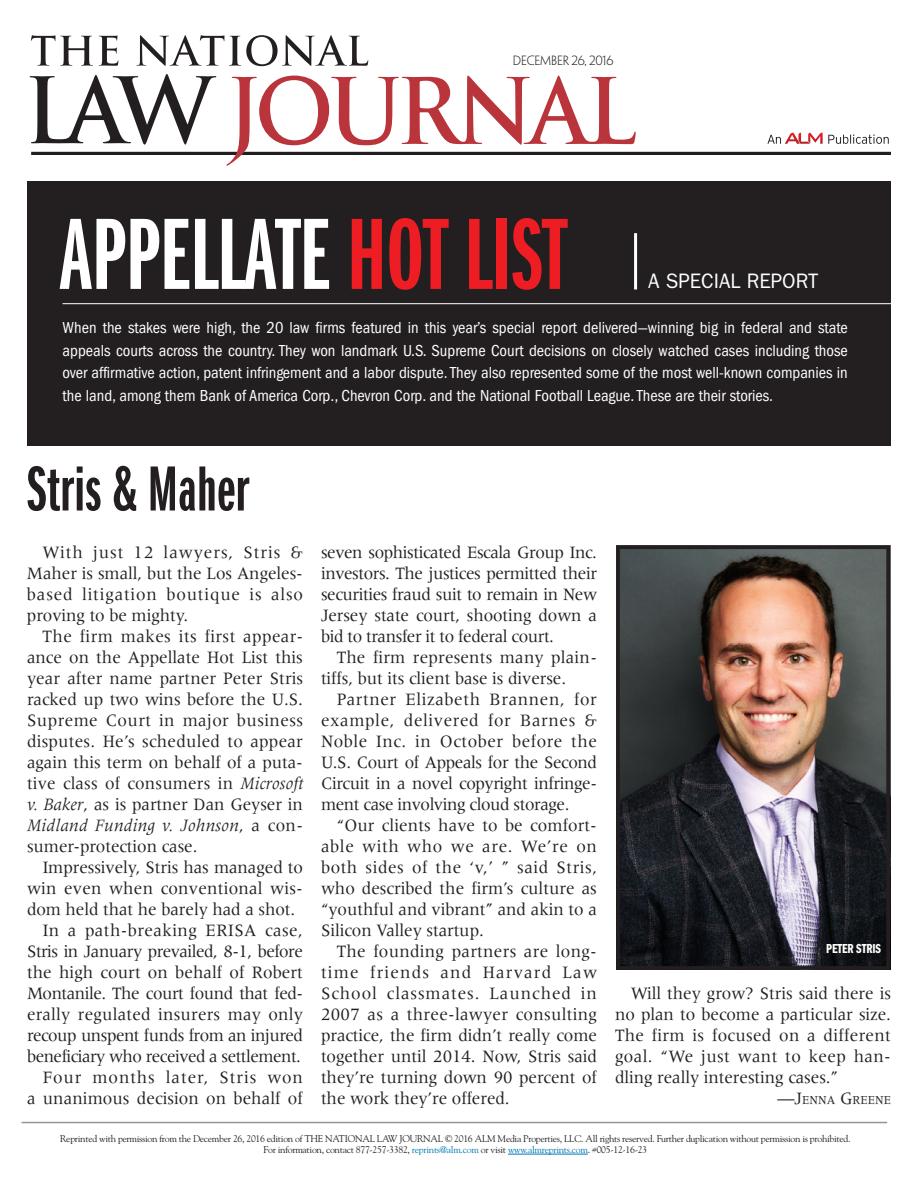
<style>
.page{position:relative;width:918px;height:1188px;background:#fff}
.page>*{position:absolute;margin:0;border:0;box-sizing:border-box;transform-origin:0 0}
.t1{font:105px "ITC Franklin Gothic Std Dm X Cp";color:#fff}
.t2{font:66px "ITC Franklin Gothic Std Dm X Cp";color:#231f20}
.t3{font:21px "ITC Franklin Gothic Std";color:#fff}
.t4{font:18px/21px "Meridien LT Std";letter-spacing:-.005em;color:#231f20;text-align:justify;scale:.95 1}
.t5{font:18px "Meridien LT Std";letter-spacing:-.03em;color:#231f20;scale:.95 1}
.t6{font:18px "Meridien LT Std";letter-spacing:.015em;color:#231f20;scale:.95 1}
.t7{font:18px "Meridien LT Std";letter-spacing:.025em;color:#231f20;scale:.95 1}
.t8{font:18px "Meridien LT Std";letter-spacing:.055em;color:#231f20;scale:.95 1}
.t9{font:condensed 16.5px/22.5px "ITC Franklin Gothic Std";color:#fff;text-align:justify}
.t10{font:13.5px "ITC Franklin Gothic Std Dm Cp";letter-spacing:-.01em;color:#fff}
.t11{font:12.6px "Meridien LT Std";color:#231f20;scale:.95 1}
.t12{font:300 12px "Penumbra Flare Std";letter-spacing:-.01em;color:#231f20}
.t13{font:9.75px/11.2px "Goudy Std";letter-spacing:-.03em;color:#231f20;text-align:center}
.s1{color:#ee1d23}
.s2{font-style:italic}
.s3{font-size:18px}
.s4{color:#0077b3}
</style>
<div class="page">
<hr style="left:31px;top:152px;width:860px;height:3px;background:#231f20">
<svg style="left:227px;top:76px;width:409px;height:90px"></svg>
<svg style="left:31px;top:35px;width:337px;height:31px"></svg>
<svg style="left:30px;top:74px;width:186px;height:71px"></svg>
<div style="left:27px;top:181px;width:864px;height:265px;background:#231f20"></div>
<svg style="left:767px;top:133px;width:122px;height:11px"></svg>
<hr style="left:634px;top:233px;width:3px;height:56px;background:#fff">
<hr style="left:63px;top:303px;width:855px;height:1px;background:#fff">
<img style="left:621px;top:550px;width:264px;height:415px">
<div style="left:616px;top:545px;width:274px;height:425px;border:4px solid #231f20"></div>
<hr style="left:508px;top:1154px;width:80px;height:1px;background:#0077b3">
<hr style="left:22px;top:1122px;width:865px;height:1px;background:#939598">
<p class="t12" style="left:513px;top:53px;width:102px">DECEMBER 26, 2016</p>
<h1 class="t1" style="left:60px;top:198px;width:508px">APPELLATE <span class="s1">HOT LIST</span></h1>
<p class="t9" style="left:63px;top:316px;width:787px">When the stakes were high, the 20 law firms featured in this year’s special report delivered—winning big in federal and state appeals courts across the country. They won landmark U.S. Supreme Court decisions on closely watched cases including those over affirmative action, patent infringement and a labor dispute. They also represented some of the most well-known companies in the land, among them Bank of America Corp., Chevron Corp. and the National Football League. These are their stories.</p>
<p class="t3" style="left:648px;top:269px;width:172px">A SPECIAL REPORT</p>
<h2 class="t2" style="left:27px;top:453px;width:224px">STRIS &amp; MAHER</h2>
<p class="t4" style="left:27px;top:542px;width:292px;text-indent:16px">With just 12 lawyers, Stris &amp; Maher is small, but the Los Angeles&shy;based litigation boutique is also proving to be mighty.</p>
<p class="t4" style="left:27px;top:626px;width:292px;text-indent:16px">The firm makes its first appear&shy;ance on the Appellate Hot List this year after name partner Peter Stris racked up two wins before the U.S.<br>Supreme Court in major business disputes. He’s scheduled to appear again this term on behalf of a puta&shy;tive class of consumers in <span class="s2">Microsoft v. Baker</span>, as is partner Dan Geyser in <span class="s2">Midland Funding v. Johnson</span>, a con&shy;sumer-protection case.</p>
<p class="t4" style="left:43px;top:857px;width:276px">Impressively, Stris has managed to</p>
<p class="t6" style="left:27px;top:878px;width:292px">win even when conventional wis-</p>
<p class="t4" style="left:27px;top:899px;width:284px">dom held that he barely had a shot.</p>
<p class="t7" style="left:43px;top:920px;width:276px">In a path-breaking ERISA case,</p>
<p class="t5" style="left:27px;top:941px;width:292px">Stris in January prevailed, 8-1, before</p>
<p class="t4" style="left:27px;top:962px;width:292px">the high court on behalf of Robert</p>
<p class="t5" style="left:27px;top:984px;width:292px">Montanile. The court found that fed-</p>
<p class="t4" style="left:27px;top:1004px;width:292px">erally regulated insurers may only</p>
<p class="t5" style="left:27px;top:1026px;width:292px">recoup unspent funds from an injured</p>
<p class="t5" style="left:27px;top:1047px;width:290px">beneficiary who received a settlement.</p>
<p class="t8" style="left:43px;top:1068px;width:276px">Four months later, Stris won</p>
<p class="t4" style="left:27px;top:1088px;width:292px">a unanimous decision on behalf of</p>
<p class="t4" style="left:321px;top:542px;width:292px">seven sophisticated Escala Group Inc. investors. The justices permitted their securities fraud suit to remain in New Jersey state court, shooting down a bid to transfer it to federal court.</p>
<p class="t4" style="left:321px;top:647px;width:292px;text-indent:16px">The firm represents many plain&shy;tiffs, but its client base is diverse.</p>
<p class="t4" style="left:321px;top:689px;width:292px;text-indent:16px">Partner Elizabeth Brannen, for example, delivered for Barnes &amp; Noble Inc. in October before the U.S. Court of Appeals for the Second Circuit in a novel copyright infringe&shy;ment case involving cloud storage.</p>
<p class="t4" style="left:321px;top:815px;width:292px;text-indent:16px">“Our clients have to be comfort&shy;able with who we are. We’re on both sides of the ‘v,’ ” said Stris, who described the firm’s culture as “youthful and vibrant” and akin to a Silicon Valley startup.</p>
<p class="t4" style="left:321px;top:941px;width:292px;text-indent:16px">The founding partners are long&shy;time friends and Harvard Law School classmates. Launched in 2007 as a three-lawyer consulting practice, the firm didn’t really come together until 2014. Now, Stris said they’re turning down 90 percent of the work they’re offered.</p>
<p class="t10" style="left:826px;top:941px;width:56px">PETER STRIS</p>
<p class="t4" style="left:615px;top:983px;width:292px;text-indent:16px">Will they grow? Stris said there is no plan to become a particular size.<br>The firm is focused on a different goal. “We just want to keep han&shy;dling really interesting cases.”</p>
<p class="t11" style="left:777px;top:1093px;width:121px"><span class="s3">—J</span>ENNA <span class="s3">G</span>REENE</p>
<p class="t13" style="left:60px;top:1133px;width:792px">Reprinted with permission from the December 26, 2016 edition of THE NATIONAL LAW JOURNAL © 2016 ALM Media Properties, LLC. All rights reserved. Further duplication without permission is prohibited.<br>For information, contact 877-257-3382, <span class="s4">reprints@alm.com</span> or visit <span class="s4">www.almreprints.com</span>. #005-12-16-23</p>
</div>
